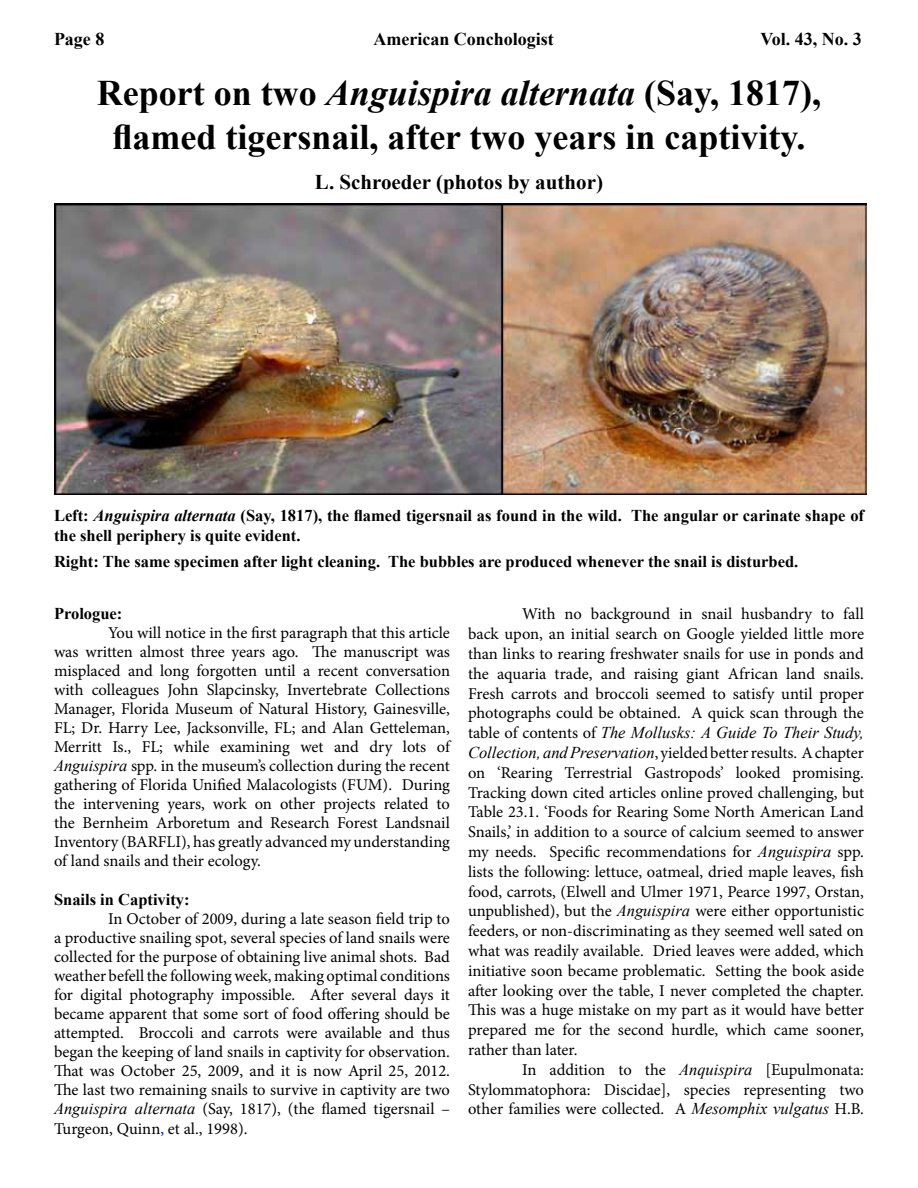
<style>
.page{position:relative;width:918px;height:1188px;background:#fff}
.page>*{position:absolute;margin:0;border:0;box-sizing:border-box;transform-origin:0 0}
.t1{font:700 36px/43.2px "Times New Roman";color:#000;text-align:center}
.t2{font:700 21px "Times New Roman";color:#000}
.t3{font:700 18px "Times New Roman";color:#000}
.t4{font:16.5px/19.8px "Minion Pro";color:#000;text-align:justify}
.t5{font:700 16.5px/19.8px "Times New Roman";color:#000}
.t6{font:italic 16.5px "Times New Roman";color:#000}
.s1{font-style:italic}
.s2{font-family:"Times New Roman";font-style:italic}
.s3{color:#00f}
.s4{font-family:"Minion Pro";font-style:normal}
</style>
<div class="page">
<img style="left:54px;top:203px;width:813px;height:291px">
<p class="t3" style="left:54px;top:26px;width:52px">Page 8</p>
<p class="t3" style="left:373px;top:26px;width:182px">American Conchologist</p>
<p class="t3" style="left:761px;top:26px;width:103px">Vol. 43, No. 3</p>
<h1 class="t1" style="left:97px;top:71px;width:726px">Report on two <span class="s1">Anguispira alternata</span> (Say, 1817), flamed tigersnail, after two years in captivity.</h1>
<p class="t2" style="left:315px;top:167px;width:289px">L. Schroeder (photos by author)</p>
<p class="t5" style="left:54px;top:505px;width:812px">Left: <span class="s1">Anguispira alternata</span> (Say, 1817), the flamed tigersnail as found in the wild. The angular or carinate shape of the shell periphery is quite evident.</p>
<p class="t5" style="left:54px;top:551px;width:746px">Right: The same specimen after light cleaning. The bubbles are produced whenever the snail is disturbed.</p>
<p class="t5" style="left:54px;top:603px;width:70px">Prologue:</p>
<p class="t4" style="left:54px;top:623px;width:398px;line-height:19px;text-indent:54px">You will notice in the first paragraph that this article was written almost three years ago. The manuscript was misplaced and long forgotten until a recent conversation with colleagues John Slapcinsky, Invertebrate Collections Manager, Florida Museum of Natural History, Gainesville, FL; Dr. Harry Lee, Jacksonville, FL; and Alan Getteleman, Merritt Is., FL; while examining wet and dry lots of <span class="s2">Anguispira</span> spp. in the museum’s collection during the recent gathering of Florida Unified Malacologists (FUM). During the intervening years, work on other projects related to the Bernheim Arboretum and Research Forest Landsnail Inventory (BARFLI), has greatly advanced my understanding of land snails and their ecology.</p>
<p class="t5" style="left:54px;top:889px;width:137px">Snails in Captivity:</p>
<p class="t4" style="left:54px;top:909px;width:398px;line-height:19.2px;text-indent:54px">In October of 2009, during a late season field trip to a productive snailing spot, several species of land snails were collected for the purpose of obtaining live animal shots. Bad weather befell the following week, making optimal conditions for digital photography impossible. After several days it became apparent that some sort of food offering should be attempted. Broccoli and carrots were available and thus began the keeping of land snails in captivity for observation.<br>That was October 25, 2009, and it is now April 25, 2012.<br>The last two remaining snails to survive in captivity are two <span class="s2">Anguispira alternata</span> (Say, 1817), (the flamed tigersnail – Turgeon, Quinn<span class="s3">,</span> et al., 1998).</p>
<p class="t4" style="left:468px;top:604px;width:398px;text-indent:54px">With no background in snail husbandry to fall back upon, an initial search on Google yielded little more than links to rearing freshwater snails for use in ponds and the aquaria trade, and raising giant African land snails.<br>Fresh carrots and broccoli seemed to satisfy until proper photographs could be obtained. A quick scan through the</p>
<p class="t6" style="left:468px;top:721px;width:398px"><span class="s4">table of contents of</span> The Mollusks: A Guide To Their Study,</p>
<p class="t4" style="left:468px;top:743px;width:398px"><span class="s2">Collection, and Preservation</span>, yielded better results. A chapter on ‘Rearing Terrestrial Gastropods’ looked promising.<br>Tracking down cited articles online proved challenging, but Table 23.1. ‘Foods for Rearing Some North American Land Snails,’ in addition to a source of calcium seemed to answer my needs. Specific recommendations for <span class="s2">Anguispira</span> spp. lists the following: lettuce, oatmeal, dried maple leaves, fish food, carrots, (Elwell and Ulmer 1971, Pearce 1997, Orstan, unpublished), but the <span class="s2">Anguispira</span> were either opportunistic feeders, or non-discriminating as they seemed well sated on what was readily available. Dried leaves were added, which initiative soon became problematic. Setting the book aside after looking over the table, I never completed the chapter.<br>This was a huge mistake on my part as it would have better prepared me for the second hurdle, which came sooner, rather than later.</p>
<p class="t4" style="left:468px;top:1060px;width:398px;text-indent:54px">In addition to the <span class="s2">Anquispira</span> [Eupulmonata:<br>Stylommatophora: Discidae], species representing two other families were collected. A <span class="s2">Mesomphix vulgatus</span> H.B.</p>
</div>
